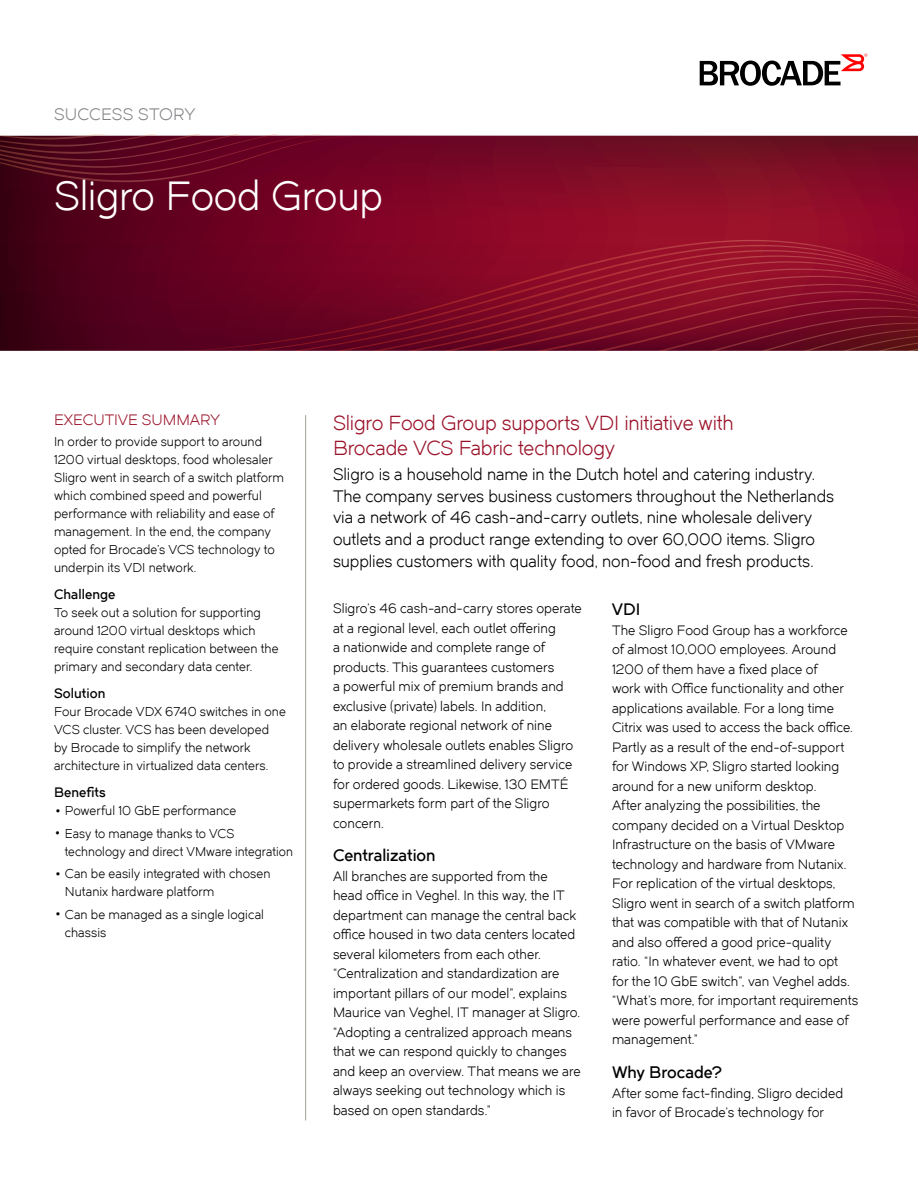
<style>
.page{position:relative;width:918px;height:1188px;background:#fff}
.page>*{position:absolute;margin:0;border:0;box-sizing:border-box;transform-origin:0 0}
.t1{font:40.5px "Dual 400";letter-spacing:-.01em;color:#fff}
.t2{font:20.25px/24.8px "Dual 400";letter-spacing:-.01em;color:#9b132a}
.t3{font:16.5px/21.8px "Dual 400";letter-spacing:-.005em;color:#000}
.t4{font:16.5px "Dual 600";letter-spacing:-.005em;color:#000}
.t5{font:16.5px "Dual 400";letter-spacing:.005em;color:#808285}
.t6{font:15px "Dual 400";color:#9b132a}
.t7{font:13.5px/19.5px "Dual 400";letter-spacing:.005em;color:#000}
.t8{font:13.5px "Dual 600";letter-spacing:.005em;color:#000}
.t9{font:12.75px/18px "Dual 400";letter-spacing:.005em;color:#000}
.s1{font-size:25.5px}
</style>
<div class="page">
<svg style="left:0;top:136px;width:918px;height:215px;background:#700621"></svg>
<svg style="left:171px;top:240px;width:747px;height:111px;background:#880927"></svg>
<svg style="left:174px;top:245px;width:744px;height:106px;background:#880a27"></svg>
<svg style="left:177px;top:250px;width:741px;height:101px;background:#890b28"></svg>
<svg style="left:179px;top:255px;width:739px;height:96px;background:#8a0b28"></svg>
<svg style="left:181px;top:261px;width:737px;height:90px;background:#8a0c28"></svg>
<svg style="left:182px;top:269px;width:736px;height:82px;background:#8a0c28"></svg>
<svg style="left:183px;top:276px;width:735px;height:75px;background:#870b27"></svg>
<svg style="left:185px;top:284px;width:733px;height:67px;background:#840b27"></svg>
<svg style="left:187px;top:291px;width:731px;height:60px;background:#820b26"></svg>
<svg style="left:189px;top:299px;width:729px;height:52px;background:#710a23"></svg>
<svg style="left:0;top:135px;width:377px;height:47px;background:#640924"></svg>
<svg style="left:700px;top:54px;width:167px;height:32px"></svg>
<hr style="left:305px;top:415px;width:1px;height:705px;background:#a1a194">
<p class="t5" style="left:54px;top:105px;width:143px">SUCCESS STORY</p>
<h1 class="t1" style="left:54px;top:172px;width:330px">Sligro Food Group</h1>
<p class="t6" style="left:54px;top:411px;width:168px">EXECUTIVE SUMMARY</p>
<p class="t9" style="left:54px;top:433px;width:232px">In order to provide support to around 1200 virtual desktops, food wholesaler Sligro went in search of a switch platform which combined speed and powerful performance with reliability and ease of management. In the end, the company opted for Brocade’s VCS technology to underpin its VDI network.</p>
<p class="t8" style="left:54px;top:586px;width:63px">Challenge</p>
<p class="t9" style="left:54px;top:604px;width:226px">To seek out a solution for supporting around 1200 virtual desktops which require constant replication between the primary and secondary data center.</p>
<p class="t8" style="left:54px;top:685px;width:53px">Solution</p>
<p class="t9" style="left:54px;top:703px;width:233px">Four Brocade VDX 6740 switches in one VCS cluster. VCS has been developed by Brocade to simplify the network architecture in virtualized data centers.</p>
<p class="t8" style="left:54px;top:784px;width:53px">Benefits</p>
<p class="t9" style="left:54px;top:802px;width:184px"><span class="s1">•</span> Powerful 10 GbE performance</p>
<p class="t9" style="left:65px;top:824px;width:230px;text-indent:-11px"><span class="s1">•</span> Easy to manage thanks to VCS technology and direct VMware integration</p>
<p class="t9" style="left:65px;top:865px;width:207px;text-indent:-11px"><span class="s1">•</span> Can be easily integrated with chosen<br>Nutanix hardware platform</p>
<p class="t9" style="left:65px;top:905px;width:201px;text-indent:-11px"><span class="s1">•</span> Can be managed as a single logical chassis</p>
<h2 class="t2" style="left:333px;top:411px;width:402px">Sligro Food Group supports VDI initiative with<br>Brocade VCS Fabric technology</h2>
<p class="t3" style="left:333px;top:463px;width:503px">Sligro is a household name in the Dutch hotel and catering industry.<br>The company serves business customers throughout the Netherlands via a network of 46 cash-and-carry outlets, nine wholesale delivery outlets and a product range extending to over 60,000 items. Sligro supplies customers with quality food, non-food and fresh products.</p>
<p class="t4" style="left:612px;top:599px;width:30px">VDI</p>
<p class="t7" style="left:612px;top:620px;width:248px">The Sligro Food Group has a workforce of almost 10,000 employees. Around 1200 of them have a fixed place of<br>work with Office functionality and other applications available. For a long time Citrix was used to access the back office.<br>Partly as a result of the end-of-support for Windows XP, Sligro started looking around for a new uniform desktop.<br>After analyzing the possibilities, the company decided on a Virtual Desktop Infrastructure on the basis of VMware technology and hardware from Nutanix.<br>For replication of the virtual desktops, Sligro went in search of a switch platform that was compatible with that of Nutanix and also offered a good price-quality ratio. “In whatever event, we had to opt<br>for the 10 GbE switch”, van Veghel adds. “What’s more, for important requirements were powerful performance and ease of management.”</p>
<p class="t4" style="left:612px;top:1062px;width:112px">Why Brocade?</p>
<p class="t7" style="left:612px;top:1083px;width:233px">After some fact-finding, Sligro decided in favor of Brocade’s technology for</p>
<p class="t7" style="left:333px;top:599px;width:250px">Sligro’s 46 cash-and-carry stores operate at a regional level, each outlet offering<br>a nationwide and complete range of products. This guarantees customers<br>a powerful mix of premium brands and exclusive (private) labels. In addition,<br>an elaborate regional network of nine delivery wholesale outlets enables Sligro to provide a streamlined delivery service for ordered goods. Likewise, 130 EMTÉ supermarkets form part of the Sligro concern.</p>
<p class="t4" style="left:333px;top:845px;width:104px">Centralization</p>
<p class="t7" style="left:333px;top:866px;width:249px">All branches are supported from the head office in Veghel. In this way, the IT department can manage the central back office housed in two data centers located several kilometers from each other. “Centralization and standardization are important pillars of our model”, explains Maurice van Veghel, IT manager at Sligro. “Adopting a centralized approach means that we can respond quickly to changes and keep an overview. That means we are always seeking out technology which is based on open standards.”</p>
</div>
